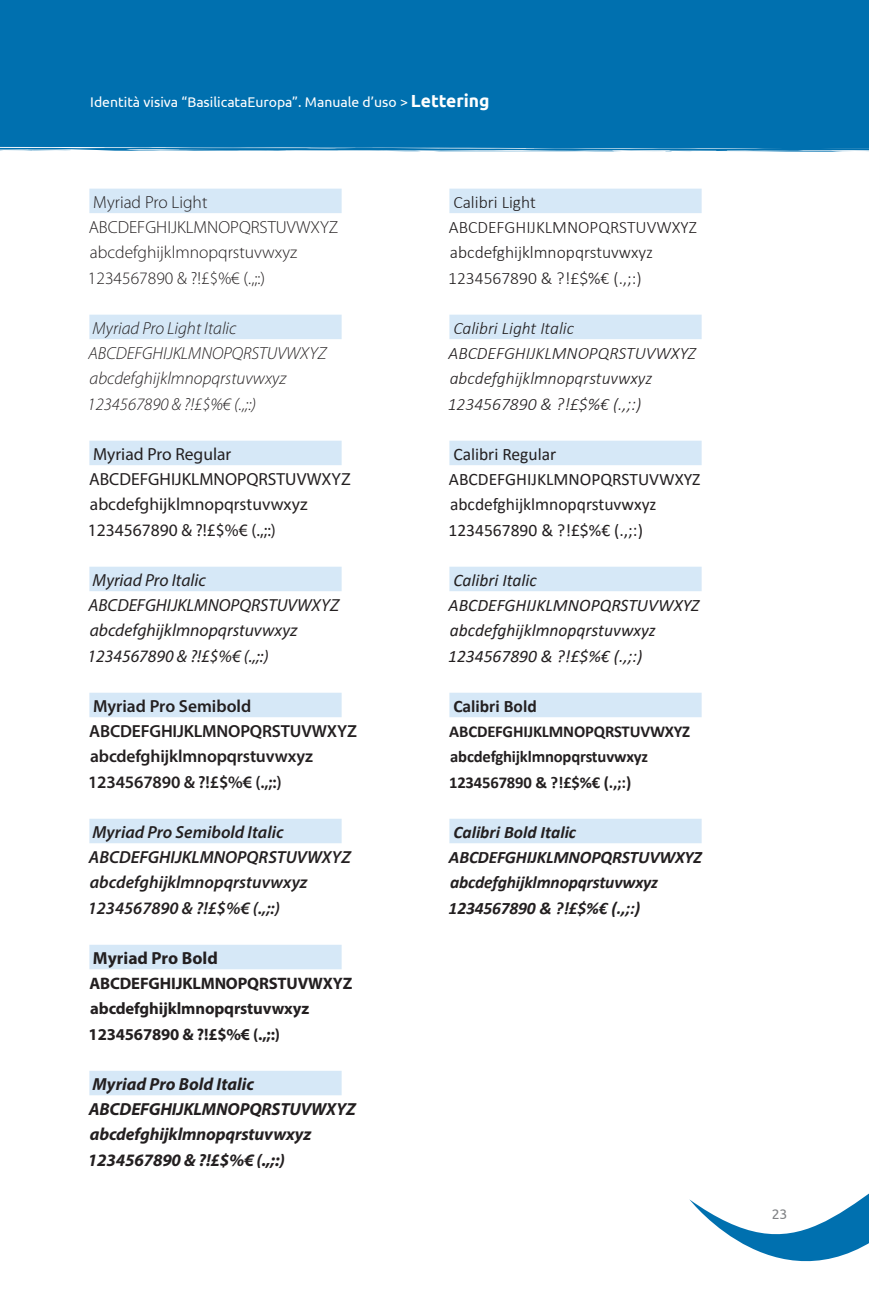
<style>
.page{position:relative;width:869px;height:1290px;background:#fff}
.page>*{position:absolute;margin:0;border:0;box-sizing:border-box;transform-origin:0 0}
.t1{font:italic 600 17.5px/25.2px "Myriad Pro";color:#231f20}
.t2{font:italic 300 17.5px/25.2px "Myriad Pro";color:#231f20}
.t3{font:italic 700 17.5px/25.2px "Myriad Pro";letter-spacing:-.01em;color:#231f20}
.t4{font:italic 300 17.5px/25.2px "Calibri";color:#231f20}
.t5{font:600 17.5px/25.2px "Myriad Pro";letter-spacing:-.01em;color:#231f20}
.t6{font:italic 700 17.5px/25.2px "Calibri";letter-spacing:-.01em;color:#231f20}
.t7{font:17.5px/25.2px "Myriad Pro";color:#231f20}
.t8{font:italic 17.5px/25.2px "Myriad Pro";color:#231f20}
.t9{font:300 17.5px/25.2px "Myriad Pro";color:#231f20}
.t10{font:17.5px/25.2px "Calibri";color:#231f20}
.t11{font:italic 17.5px/25.2px "Calibri";color:#231f20}
.t12{font:300 17.5px/25.2px "Calibri";color:#231f20}
.t13{font:700 17.5px "Myriad Pro";color:#231f20}
.t14{font:700 17.5px "Calibri";color:#231f20}
.t15{font:700 16.62px/25.2px "Myriad Pro";letter-spacing:-.01em;color:#231f20}
.t16{font:700 16.62px/25.2px "Calibri";letter-spacing:-.01em;color:#231f20}
.t17{font:14px "Ubuntu";color:#fff}
.t18{font:14px "Ubuntu";color:#808285}
.s1{font-weight:700;font-size:17.5px}
</style>
<div class="page">
<svg style="left:689px;top:1194px;width:179px;height:68px"></svg>
<div style="left:0;top:0;width:868px;height:152px;background:#0070af"></div>
<svg style="left:853px;top:134px;width:15px;height:18px"></svg>
<svg style="left:639px;top:151px;width:26px;height:1px"></svg>
<svg style="left:699px;top:146px;width:55px;height:1px"></svg>
<svg style="left:306px;top:147px;width:35px;height:1px"></svg>
<svg style="left:425px;top:145px;width:79px;height:7px"></svg>
<div style="left:89px;top:189px;width:252px;height:24px;background:#d6e8f7"></div>
<div style="left:89px;top:315px;width:252px;height:24px;background:#d6e8f7"></div>
<div style="left:89px;top:441px;width:252px;height:24px;background:#d6e8f7"></div>
<div style="left:89px;top:567px;width:252px;height:24px;background:#d6e8f7"></div>
<div style="left:89px;top:693px;width:252px;height:24px;background:#d6e8f7"></div>
<div style="left:89px;top:819px;width:252px;height:24px;background:#d6e8f7"></div>
<div style="left:89px;top:945px;width:252px;height:24px;background:#d6e8f7"></div>
<div style="left:89px;top:1071px;width:252px;height:24px;background:#d6e8f7"></div>
<div style="left:449px;top:189px;width:252px;height:24px;background:#d6e8f7"></div>
<div style="left:449px;top:315px;width:252px;height:24px;background:#d6e8f7"></div>
<div style="left:449px;top:441px;width:252px;height:24px;background:#d6e8f7"></div>
<div style="left:449px;top:567px;width:252px;height:24px;background:#d6e8f7"></div>
<div style="left:449px;top:693px;width:252px;height:24px;background:#d6e8f7"></div>
<div style="left:449px;top:819px;width:252px;height:24px;background:#d6e8f7"></div>
<p class="t17" style="left:90px;top:94px;width:400px">Identità visiva “BasilicataEuropa”. Manuale d’uso &gt; <span class="s1">Lettering</span></p>
<p class="t9" style="left:88px;top:191px;width:252px">Myriad Pro Light<br>ABCDEFGHIJKLMNOPQRSTUVWXYZ abcdefghijklmnopqrstuvwxyz<br>1234567890 &amp; ?!£$%€ (.,;:)</p>
<p class="t2" style="left:88px;top:317px;width:240px">Myriad Pro Light Italic<br>ABCDEFGHIJKLMNOPQRSTUVWXYZ abcdefghijklmnopqrstuvwxyz<br>1234567890 &amp; ?!£$%€ (.,;:)</p>
<p class="t7" style="left:88px;top:443px;width:264px">Myriad Pro Regular<br>ABCDEFGHIJKLMNOPQRSTUVWXYZ abcdefghijklmnopqrstuvwxyz<br>1234567890 &amp; ?!£$%€ (.,;:)</p>
<p class="t8" style="left:87px;top:569px;width:253px">Myriad Pro Italic<br>ABCDEFGHIJKLMNOPQRSTUVWXYZ abcdefghijklmnopqrstuvwxyz<br>1234567890 &amp; ?!£$%€ (.,;:)</p>
<p class="t5" style="left:88px;top:695px;width:270px">Myriad Pro Semibold<br>ABCDEFGHIJKLMNOPQRSTUVWXYZ abcdefghijklmnopqrstuvwxyz<br>1234567890 &amp; ?!£$%€ (.,;:)</p>
<p class="t1" style="left:88px;top:821px;width:264px">Myriad Pro Semibold Italic<br>ABCDEFGHIJKLMNOPQRSTUVWXYZ abcdefghijklmnopqrstuvwxyz<br>1234567890 &amp; ?!£$%€ (.,;:)</p>
<p class="t13" style="left:93px;top:951px;width:126px">Myriad Pro Bold</p>
<p class="t15" style="left:89px;top:972px;width:265px">ABCDEFGHIJKLMNOPQRSTUVWXYZ abcdefghijklmnopqrstuvwxyz<br>1234567890 &amp; ?!£$%€ (.,;:)</p>
<p class="t3" style="left:88px;top:1073px;width:269px">Myriad Pro Bold Italic<br>ABCDEFGHIJKLMNOPQRSTUVWXYZ abcdefghijklmnopqrstuvwxyz<br>1234567890 &amp; ?!£$%€ (.,;:)</p>
<p class="t12" style="left:448px;top:191px;width:250px">Calibri Light<br>ABCDEFGHIJKLMNOPQRSTUVWXYZ abcdefghijklmnopqrstuvwxyz<br>1234567890 &amp; ?!£$%€ (.,;:)</p>
<p class="t4" style="left:447px;top:317px;width:249px;text-indent:6px">Calibri Light Italic<br>ABCDEFGHIJKLMNOPQRSTUVWXYZ abcdefghijklmnopqrstuvwxyz<br>1234567890 &amp; ?!£$%€ (.,;:)</p>
<p class="t10" style="left:448px;top:443px;width:253px">Calibri Regular<br>ABCDEFGHIJKLMNOPQRSTUVWXYZ abcdefghijklmnopqrstuvwxyz<br>1234567890 &amp; ?!£$%€ (.,;:)</p>
<p class="t11" style="left:448px;top:569px;width:253px">Calibri Italic<br>ABCDEFGHIJKLMNOPQRSTUVWXYZ abcdefghijklmnopqrstuvwxyz<br>1234567890 &amp; ?!£$%€ (.,;:)</p>
<p class="t14" style="left:453px;top:699px;width:85px">Calibri Bold</p>
<p class="t16" style="left:449px;top:720px;width:242px">ABCDEFGHIJKLMNOPQRSTUVWXYZ abcdefghijklmnopqrstuvwxyz<br>1234567890 &amp; ?!£$%€ (.,;:)</p>
<p class="t6" style="left:448px;top:821px;width:255px">Calibri Bold Italic<br>ABCDEFGHIJKLMNOPQRSTUVWXYZ abcdefghijklmnopqrstuvwxyz<br>1234567890 &amp; ?!£$%€ (.,;:)</p>
<p class="t18" style="left:771px;top:1206px;width:17px">23</p>
</div>
